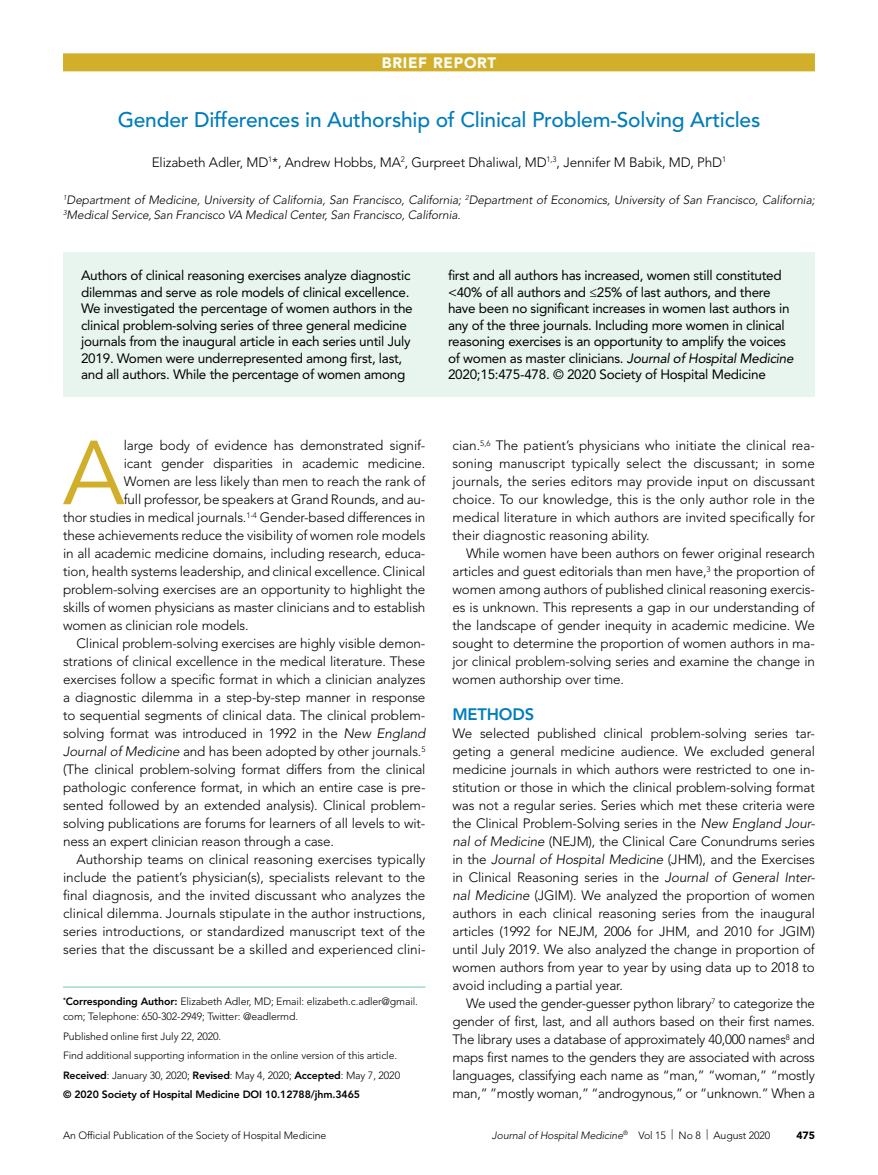
<style>
.page{position:relative;width:878px;height:1175px;background:#fff}
.page>*{position:absolute;margin:0;border:0;box-sizing:border-box;transform-origin:0 0}
.t1{font:89.7px "Avenir LT Std";color:#d2af2b}
.t2{font:500 21px "Avenir LT Std";letter-spacing:-.01em;color:#007dbb}
.t3{font:800 16.5px "Avenir LT Std";letter-spacing:-.01em;color:#007dbb}
.t4{font:900 15px "Avenir LT Std";letter-spacing:.05em;color:#fff}
.t5{font:300 13.5px/18px "Avenir LT Std";letter-spacing:-.01em;color:#000;text-align:justify}
.t6{font:13.5px/16.5px "Avenir LT Std";letter-spacing:-.02em;color:#000}
.t7{font:italic 300 12px/15px "Avenir LT Std";letter-spacing:-.01em;color:#000}
.t8{font:300 10.5px/19.5px "Avenir LT Std";letter-spacing:-.01em;color:#000}
.t9{font:italic 300 10.5px "Avenir LT Std";letter-spacing:-.01em;color:#000}
.t10{font:900 10.5px "Avenir LT Std";color:#000}
.s1{font-style:italic}
.s2{font-weight:800}
.s3{font-style:normal}
</style>
<div class="page">
<div style="left:63px;top:53px;width:751px;height:18px;background:#d2af2b"></div>
<hr style="left:63px;top:986px;width:362px;height:1px;background:#73c8af">
<div style="left:63px;top:252px;width:751px;height:144px;background:#e8f5ef"></div>
<p class="t4" style="left:382px;top:54px;width:116px">BRIEF REPORT</p>
<h2 class="t2" style="left:118px;top:107px;width:644px">Gender Differences in Authorship of Clinical Problem-Solving Articles</h2>
<p class="t5" style="left:152px;top:153px;width:576px">Elizabeth Adler, MD<sup>1</sup>*, Andrew Hobbs, MA<sup>2</sup>, Gurpreet Dhaliwal, MD<sup>1,3</sup>, Jennifer M Babik, MD, PhD<sup>1</sup></p>
<p class="t7" style="left:63px;top:193px;width:753px"><sup>1</sup>Department of Medicine, University of California, San Francisco, California; <sup>2</sup>Department of Economics, University of San Francisco, California;<br><sup>3</sup>Medical Service,San Francisco VA Medical Center, San Francisco, California.</p>
<p class="t6" style="left:81px;top:267px;width:333px">Authors of clinical reasoning exercises analyze diagnostic dilemmas and serve as role models of clinical excellence.<br>We investigated the percentage of women authors in the clinical problem-solving series of three general medicine journals from the inaugural article in each series until July 2019. Women were underrepresented among first, last, and all authors. While the percentage of women among</p>
<p class="t6" style="left:448px;top:267px;width:347px">first and all authors has increased, women still constituted &lt;40% of all authors and ≤25% of last authors, and there have been no significant increases in women last authors in any of the three journals. Including more women in clinical reasoning exercises is an opportunity to amplify the voices of women as master clinicians. <span class="s1">Journal of Hospital Medicine </span>2020;15:475-478. © 2020 Society of Hospital Medicine</p>
<h1 class="t1" style="left:63px;top:421px;width:63px">A</h1>
<p class="t5" style="left:124px;top:436px;width:303px">large body of evidence has demonstrated signif-</p>
<p class="t5" style="left:124px;top:454px;width:303px">icant gender disparities in academic medicine.</p>
<p class="t5" style="left:124px;top:472px;width:303px">Women are less likely than men to reach the rank of</p>
<p class="t5" style="left:124px;top:490px;width:303px">full professor, be speakers at Grand Rounds, and au-</p>
<p class="t5" style="left:63px;top:508px;width:364px">thor studies in medical journals.<sup>1-4</sup> Gender-based differences in</p>
<p class="t5" style="left:63px;top:526px;width:364px">these achievements reduce the visibility of women role models</p>
<p class="t5" style="left:63px;top:544px;width:364px">in all academic medicine domains, including research, educa-</p>
<p class="t5" style="left:63px;top:562px;width:364px">tion, health systems leadership, and clinical excellence. Clinical</p>
<p class="t5" style="left:63px;top:580px;width:364px">problem-solving exercises are an opportunity to highlight the</p>
<p class="t5" style="left:63px;top:598px;width:364px">skills of women physicians as master clinicians and to establish</p>
<p class="t5" style="left:63px;top:616px;width:187px">women as clinician role models.</p>
<p class="t5" style="left:76px;top:634px;width:350px">Clinical problem-solving exercises are highly visible demon-</p>
<p class="t5" style="left:63px;top:652px;width:364px">strations of clinical excellence in the medical literature. These</p>
<p class="t5" style="left:63px;top:670px;width:364px">exercises follow a specific format in which a clinician analyzes</p>
<p class="t5" style="left:63px;top:688px;width:364px">a diagnostic dilemma in a step-by-step manner in response</p>
<p class="t5" style="left:63px;top:706px;width:364px">to sequential segments of clinical data. The clinical problem-</p>
<p class="t5" style="left:63px;top:724px;width:364px">solving format was introduced in 1992 in the <span class="s1">New England</span></p>
<p class="t5" style="left:63px;top:742px;width:364px"><span class="s1">Journal of Medicine</span> and has been adopted by other journals.<sup>5</sup></p>
<p class="t5" style="left:63px;top:760px;width:364px">(The clinical problem-solving format differs from the clinical</p>
<p class="t5" style="left:63px;top:778px;width:364px">pathologic conference format, in which an entire case is pre-</p>
<p class="t5" style="left:63px;top:796px;width:364px">sented followed by an extended analysis). Clinical problem-</p>
<p class="t5" style="left:63px;top:814px;width:364px">solving publications are forums for learners of all levels to wit-</p>
<p class="t5" style="left:63px;top:832px;width:272px">ness an expert clinician reason through a case.</p>
<p class="t5" style="left:77px;top:850px;width:350px">Authorship teams on clinical reasoning exercises typically</p>
<p class="t5" style="left:63px;top:868px;width:364px">include the patient’s physician(s), specialists relevant to the</p>
<p class="t5" style="left:63px;top:886px;width:364px">final diagnosis, and the invited discussant who analyzes the</p>
<p class="t5" style="left:63px;top:904px;width:364px">clinical dilemma. Journals stipulate in the author instructions,</p>
<p class="t5" style="left:63px;top:922px;width:364px">series introductions, or standardized manuscript text of the</p>
<p class="t5" style="left:63px;top:940px;width:364px">series that the discussant be a skilled and experienced clini-</p>
<p class="t8" style="left:63px;top:994px;width:356px;line-height:15px"><sup>*</sup><span class="s2">Corresponding Author:</span> Elizabeth Adler, MD; Email: elizabeth.c.adler@gmail. com; Telephone: 650-302-2949; Twitter: @eadlermd.</p>
<p class="t8" style="left:63px;top:1026px;width:338px">Published online first July 22, 2020.<br>Find additional supporting information in the online version of this article.<br><span class="s2">Received</span>: January 30, 2020; <span class="s2">Revised</span>: May 4, 2020; <span class="s2">Accepted</span>: May 7, 2020 <span class="s2">© 2020 Society of Hospital Medicine DOI 10.12788/jhm.3465</span></p>
<p class="t5" style="left:452px;top:436px;width:364px">cian.<sup>5,6</sup> The patient’s physicians who initiate the clinical rea&shy;soning manuscript typically select the discussant; in some journals, the series editors may provide input on discussant choice. To our knowledge, this is the only author role in the medical literature in which authors are invited specifically for their diagnostic reasoning ability.</p>
<p class="t5" style="left:452px;top:544px;width:364px;text-indent:14px">While women have been authors on fewer original research articles and guest editorials than men have,<sup>3</sup> the proportion of women among authors of published clinical reasoning exercis&shy;es is unknown. This represents a gap in our understanding of the landscape of gender inequity in academic medicine. We sought to determine the proportion of women authors in ma&shy;jor clinical problem-solving series and examine the change in women authorship over time.</p>
<p class="t3" style="left:452px;top:705px;width:83px">METHODS</p>
<p class="t5" style="left:452px;top:724px;width:364px">We selected published clinical problem-solving series tar&shy;geting a general medicine audience. We excluded general medicine journals in which authors were restricted to one in&shy;stitution or those in which the clinical problem-solving format was not a regular series. Series which met these criteria were the Clinical Problem-Solving series in the <span class="s1">New England Jour&shy;nal of Medicine</span> (NEJM), the Clinical Care Conundrums series in the <span class="s1">Journal of Hospital Medicine</span> (JHM), and the Exercises in Clinical Reasoning series in the <span class="s1">Journal of General Inter&shy;nal Medicine</span> (JGIM). We analyzed the proportion of women authors in each clinical reasoning series from the inaugural articles (1992 for NEJM, 2006 for JHM, and 2010 for JGIM) until July 2019. We also analyzed the change in proportion of women authors from year to year by using data up to 2018 to avoid including a partial year.</p>
<p class="t5" style="left:452px;top:994px;width:364px;text-indent:13px">We used the gender-guesser python library<sup>7</sup> to categorize the gender of first, last, and all authors based on their first names.<br>The library uses a database of approximately 40,000 names<sup>8</sup> and maps first names to the genders they are associated with across languages, classifying each name as “man,” “woman,” “mostly man,” ”mostly woman,” “androgynous,” or “unknown.” When a</p>
<p class="t8" style="left:63px;top:1125px;width:265px">An Official Publication of the Society of Hospital Medicine</p>
<p class="t9" style="left:492px;top:1129px;width:280px">Journal of Hospital Medicine<sup>®</sup> <span class="s3">Vol 15 | No 8 | August 2020</span></p>
<p class="t10" style="left:796px;top:1128px;width:20px">475</p>
</div>
